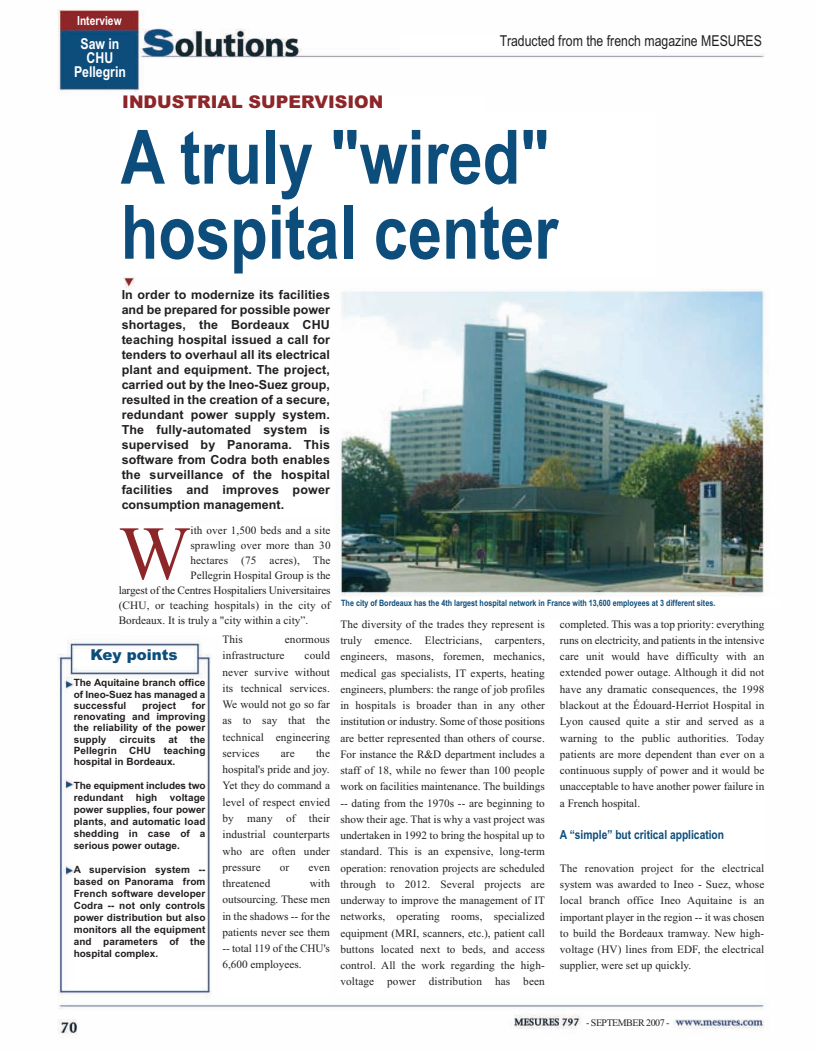
<style>
.page{position:relative;width:815px;height:1053px;background:#fff}
.page>*{position:absolute;margin:0;border:0;box-sizing:border-box;transform-origin:0 0}
.t1{font:76.12px "Times New Roman";color:#8d2628}
.t2{font:700 75px/75px "Arial Narrow";color:#0c4d7b}
.t3{font:900 17.5px "Arial";color:#8d2628}
.t4{font:15px "Arial Narrow";color:#231f20}
.t5{font:700 15px/13.8px "Arial Narrow";color:#fff;text-align:center}
.t6{font:900 15px "Arial";color:#0c4d7b}
.t7{font:700 12.5px/15px "Arial";letter-spacing:.01em;color:#231f20;text-align:justify}
.t8{font:700 12.5px "Arial Narrow";color:#0c4d7b}
.t9{font:700 12.5px "Arial Narrow";color:#fff}
.t10{font:11.25px/16.2px "Times New Roman";letter-spacing:.01em;color:#231f20;text-align:justify}
.t11{font:11.25px "Times New Roman";letter-spacing:-.01em;color:#231f20}
.t12{font:700 10px/12px "Arial";letter-spacing:.01em;color:#231f20;text-align:justify}
.t13{font:10px "Times New Roman";letter-spacing:-.05em;color:#231f20}
.t14{font:700 8.75px "Arial Narrow";color:#0c4d7b}
</style>
<div class="page">
<img style="left:57px;top:9px;width:708px;height:1025px">
<div style="left:122px;top:95px;width:361px;height:20px;background:#fff"></div>
<div style="left:121px;top:113px;width:536px;height:163px;background:#fff"></div>
<div style="left:122px;top:290px;width:208px;height:225px;background:#fff"></div>
<div style="left:68px;top:13px;width:63px;height:15px;background:#8d2628"></div>
<div style="left:65px;top:35px;width:70px;height:53px;background:#0c4d7b"></div>
<div style="left:74px;top:649px;width:120px;height:18px;background:#fff"></div>
<div style="left:74px;top:679px;width:132px;height:307px;background:#fff"></div>
<div style="left:341px;top:598px;width:439px;height:11px;background:#fff"></div>
<div style="left:119px;top:526px;width:212px;height:108px;background:#fff"></div>
<div style="left:222px;top:635px;width:108px;height:361px;background:#fff"></div>
<div style="left:340px;top:620px;width:424px;height:373px;background:#fff"></div>
<div style="left:583px;top:1018px;width:89px;height:10px;background:#fff"></div>
<div style="left:401px;top:35px;width:361px;height:16px;background:#fff"></div>
<p class="t9" style="left:77px;top:13px;width:46px">Interview</p>
<h3 class="t5" style="left:74px;top:37px;width:53px">Saw in<br>CHU<br>Pellegrin</h3>
<h3 class="t4" style="left:500px;top:32px;width:264px">Traducted from the french magazine MESURES</h3>
<h3 class="t3" style="left:122px;top:92px;width:263px">INDUSTRIAL SUPERVISION</h3>
<h2 class="t2" style="left:121px;top:120px;width:439px">A truly "wired" hospital center</h2>
<p class="t7" style="left:122px;top:287px;width:210px">In order to modernize its facilities and be prepared for possible power shortages, the Bordeaux CHU teaching hospital issued a call for tenders to overhaul all its electrical plant and equipment. The project, carried out by the Ineo-Suez group, resulted in the creation of a secure, redundant power supply system.<br>The fully-automated system is supervised by Panorama. This software from Codra both enables the surveillance of the hospital facilities and improves power consumption management.</p>
<p class="t10" style="left:190px;top:521px;width:142px">ith over 1,500 beds and a site</p>
<p class="t10" style="left:190px;top:536px;width:142px">sprawling over more than 30</p>
<p class="t10" style="left:190px;top:551px;width:142px">hectares (75 acres), The</p>
<p class="t10" style="left:190px;top:566px;width:142px">Pellegrin Hospital Group is the</p>
<p class="t11" style="left:119px;top:583px;width:213px">largest of the Centres Hospitaliers Universitaires</p>
<p class="t10" style="left:119px;top:596px;width:213px">(CHU, or teaching hospitals) in the city of</p>
<p class="t10" style="left:119px;top:611px;width:191px">Bordeaux. It is truly a "city within a city”.</p>
<p class="t10" style="left:222px;top:631px;width:22px">This</p>
<p class="t10" style="left:285px;top:631px;width:47px">enormous</p>
<p class="t10" style="left:222px;top:647px;width:64px">infrastructure</p>
<h1 class="t1" style="left:119px;top:508px;width:73px">W</h1>
<h3 class="t6" style="left:91px;top:646px;width:88px">Key points</h3>
<p class="t12" style="left:74px;top:677px;width:133px;line-height:11.2px">The Aquitaine branch office of Ineo-Suez has managed a successful</p>
<p class="t10" style="left:222px;top:647px;width:109px;text-indent:82px">could never survive without its technical services.<br>We would not go so far as to say that the technical engineering services</p>
<p class="t12" style="left:74px;top:699px;width:133px;line-height:11.2px;text-indent:118px">for renovating and improving the reliability of the power supply</p>
<p class="t12" style="left:142px;top:699px;width:35px">project</p>
<p class="t12" style="left:119px;top:733px;width:38px">circuits</p>
<p class="t12" style="left:168px;top:733px;width:10px">at</p>
<p class="t12" style="left:190px;top:733px;width:17px">the</p>
<p class="t12" style="left:74px;top:744px;width:45px">Pellegrin</p>
<p class="t12" style="left:129px;top:744px;width:23px">CHU</p>
<p class="t12" style="left:74px;top:744px;width:133px;line-height:11.2px;text-indent:90px">teaching hospital in Bordeaux.</p>
<p class="t12" style="left:74px;top:779px;width:133px">The equipment includes two redundant</p>
<p class="t10" style="left:222px;top:745px;width:109px;text-indent:94px">the hospital's pride and joy.<br>Yet they do command a level of respect envied by many of their industrial counterparts who are often under pressure</p>
<p class="t10" style="left:281px;top:745px;width:15px">are</p>
<p class="t12" style="left:74px;top:791px;width:133px;text-indent:96px">voltage power supplies, four power plants, and automatic load shedding in case of a serious power outage.</p>
<p class="t12" style="left:74px;top:863px;width:133px">A supervision system -- based on Panorama from French software developer Codra -- not only controls power distribution but also monitors all the equipment and parameters of the hospital complex.</p>
<p class="t12" style="left:136px;top:791px;width:23px">high</p>
<p class="t10" style="left:280px;top:858px;width:11px">or</p>
<p class="t10" style="left:308px;top:858px;width:23px">even</p>
<p class="t10" style="left:222px;top:874px;width:109px;text-indent:87px">with outsourcing. These men in the shadows -- for the patients never see them -- total 119 of the CHU's 6,600 employees.</p>
<p class="t10" style="left:222px;top:874px;width:49px">threatened</p>
<p class="t14" style="left:341px;top:598px;width:376px">The city of Bordeaux has the 4th largest hospital network in France with 13,600 employees at 3 different sites.</p>
<p class="t10" style="left:340px;top:615px;width:206px">The diversity of the trades they represent is truly emence. Electricians, carpenters, engineers, masons, foremen, mechanics, medical gas specialists, IT experts, heating engineers, plumbers: the range of job profiles in hospitals is broader than in any other institution or industry. Some of those positions are better represented than others of course.<br>For instance the R&amp;D department includes a staff of 18, while no fewer than 100 people work on facilities maintenance. The buildings -- dating from the 1970s -- are beginning to show their age. That is why a vast project was undertaken in 1992 to bring the hospital up to standard. This is an expensive, long-term operation: renovation projects are scheduled through to 2012. Several projects are underway to improve the management of IT networks, operating rooms, specialized equipment (MRI, scanners, etc.), patient call buttons located next to beds, and access control. All the work regarding the high&shy;voltage power distribution has been</p>
<p class="t10" style="left:560px;top:615px;width:206px">completed. This was a top priority: everything runs on electricity, and patients in the intensive care unit would have difficulty with an extended power outage. Although it did not have any dramatic consequences, the 1998 blackout at the Édouard-Herriot Hospital in Lyon caused quite a stir and served as a warning to the public authorities. Today patients are more dependent than ever on a continuous supply of power and it would be unacceptable to have another power failure in a French hospital.</p>
<p class="t8" style="left:560px;top:827px;width:166px">A “simple” but critical application</p>
<p class="t10" style="left:560px;top:859px;width:206px">The renovation project for the electrical system was awarded to Ineo - Suez, whose local branch office Ineo Aquitaine is an important player in the region -- it was chosen to build the Bordeaux tramway. New high&shy;voltage (HV) lines from EDF, the electrical supplier, were set up quickly.</p>
<p class="t13" style="left:586px;top:1016px;width:85px">- SEPTEMBER 2007 -</p>
</div>
